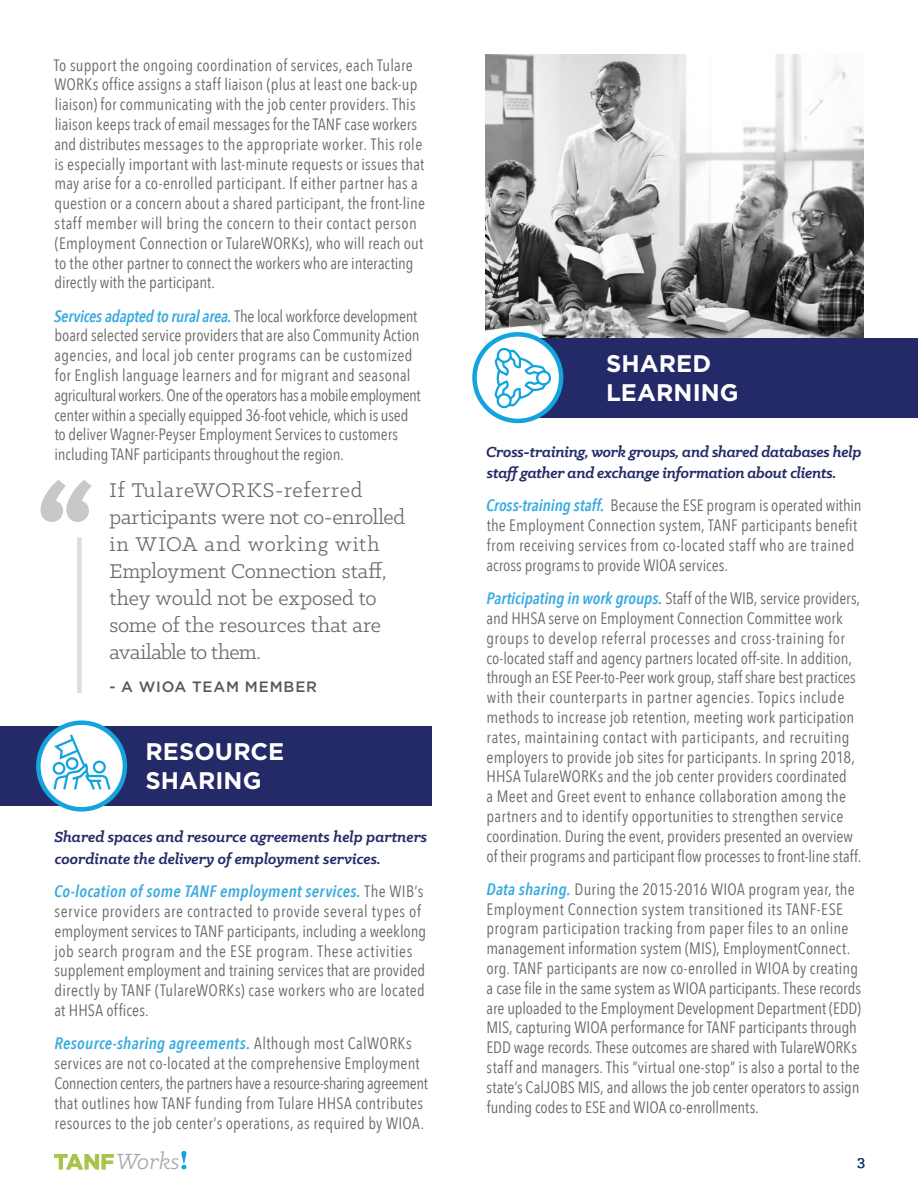
<style>
.page{position:relative;width:918px;height:1188px;background:#fff}
.page>*{position:absolute;margin:0;border:0;box-sizing:border-box;transform-origin:0 0}
.t1{font:italic 24.9px "Klinic Slab";color:#a6a8ab}
.t2{font:700 24px/28.5px "Gotham";letter-spacing:.005em;color:#fff}
.t3{font:22.5px/27px "Klinic Slab";letter-spacing:-.005em;color:#69696c}
.t4{font:16.5px/19.8px "Avenir Next Condensed";letter-spacing:.01em;color:#69696c}
.t5{font:italic 700 16.5px/21.6px "Klinic Slab";letter-spacing:-.015em;color:#232a67}
.t6{font:500 16.5px "Klinic Slab";color:#232a67}
.t7{font:500 15px "Gotham";letter-spacing:.06em;color:#57585a}
.s1{font-weight:600;font-style:italic;color:#38aae0}
</style>
<div class="page">
<svg style="left:54px;top:1154px;width:60px;height:16px"></svg>
<svg style="left:181px;top:1151px;width:5px;height:18px"></svg>
<img style="left:486px;top:54px;width:378px;height:294px">
<svg style="left:41px;top:480px;width:51px;height:42px"></svg>
<div style="left:77px;top:537px;width:5px;height:156px;background:#dcdddf"></div>
<div style="left:512px;top:338px;width:406px;height:79px;background:#232a67"></div>
<svg style="left:475px;top:334px;width:86px;height:87px"></svg>
<div style="left:472px;top:332px;width:91px;height:91px;border:4px solid #13a3dd;border-radius:50%"></div>
<svg style="left:494px;top:345px;width:58px;height:65px"></svg>
<div style="left:0;top:726px;width:432px;height:80px;background:#232a67"></div>
<svg style="left:38px;top:723px;width:87px;height:86px;background:#d4eef8"></svg>
<div style="left:36px;top:720px;width:91px;height:92px;border:4px solid #13a3dd;border-radius:50%"></div>
<svg style="left:51px;top:732px;width:61px;height:60px;background:#caeaf7"></svg>
<p class="t4" style="left:54px;top:54px;width:373px">To support the ongoing coordination of services, each Tulare WORKs office assigns a staff liaison (plus at least one back-up liaison) for communicating with the job center providers. This liaison keeps track of email messages for the TANF case workers and distributes messages to the appropriate worker. This role is especially important with last-minute requests or issues that may arise for a co-enrolled participant. If either partner has a question or a concern about a shared participant, the front-line staff member will bring the concern to their contact person (Employment Connection or TulareWORKs), who will reach out to the other partner to connect the workers who are interacting directly with the participant.</p>
<p class="t4" style="left:54px;top:305px;width:368px"><span class="s1">Services adapted to rural area.</span> The local workforce development board selected service providers that are also Community Action agencies, and local job center programs can be customized for English language learners and for migrant and seasonal agricultural workers. One of the operators has a mobile employment center within a specially equipped 36-foot vehicle, which is used to deliver Wagner-Peyser Employment Services to customers including TANF participants throughout the region.</p>
<p class="t3" style="left:109px;top:476px;width:297px">If TulareWORKS-referred participants were not co-enrolled in WIOA and working with<br>Employment Connection staff, they would not be exposed to some of the resources that are available to them.</p>
<p class="t7" style="left:109px;top:677px;width:209px">- A WIOA TEAM MEMBER</p>
<h2 class="t2" style="left:145px;top:738px;width:140px">RESOURCE<br>SHARING</h2>
<p class="t5" style="left:54px;top:826px;width:374px">Shared spaces and resource agreements help partners coordinate the delivery of employment services.</p>
<p class="t4" style="left:54px;top:881px;width:374px"><span class="s1">Co-location of some TANF employment services.</span> The WIB’s service providers are contracted to provide several types of employment services to TANF participants, including a weeklong job search program and the ESE program. These activities supplement employment and training services that are provided directly by TANF (TulareWORKs) case workers who are located at HHSA offices.</p>
<p class="t4" style="left:54px;top:1033px;width:375px"><span class="s1">Resource-sharing agreements.</span> Although most CalWORKs services are not co-located at the comprehensive Employment Connection centers, the partners have a resource-sharing agreement that outlines how TANF funding from Tulare HHSA contributes resources to the job center’s operations, as required by WIOA.</p>
<h1 class="t1" style="left:116px;top:1145px;width:65px">Works</h1>
<h2 class="t2" style="left:606px;top:349px;width:134px">SHARED<br>LEARNING</h2>
<p class="t5" style="left:486px;top:440px;width:377px">Cross-training, work groups, and shared databases help staff gather and exchange information about clients.</p>
<p class="t4" style="left:486px;top:495px;width:377px"><span class="s1">Cross-training staff.</span> Because the ESE program is operated within the Employment Connection system, TANF participants benefit from receiving services from co-located staff who are trained across programs to provide WIOA services.</p>
<p class="t4" style="left:486px;top:588px;width:376px"><span class="s1">Participating in work groups.</span> Staff of the WIB, service providers, and HHSA serve on Employment Connection Committee work groups to develop referral processes and cross-training for co-located staff and agency partners located off-site. In addition, through an ESE Peer-to-Peer work group, staff share best practices with their counterparts in partner agencies. Topics include methods to increase job retention, meeting work participation rates, maintaining contact with participants, and recruiting employers to provide job sites for participants. In spring 2018, HHSA TulareWORKs and the job center providers coordinated<br>a Meet and Greet event to enhance collaboration among the partners and to identify opportunities to strengthen service coordination. During the event, providers presented an overview of their programs and participant flow processes to front-line staff.</p>
<p class="t4" style="left:486px;top:878px;width:376px"><span class="s1">Data sharing.</span> During the 2015-2016 WIOA program year, the Employment Connection system transitioned its TANF-ESE program participation tracking from paper files to an online management information system (MIS), EmploymentConnect. org. TANF participants are now co-enrolled in WIOA by creating a case file in the same system as WIOA participants. These records are uploaded to the Employment Development Department (EDD)<br>MIS, capturing WIOA performance for TANF participants through EDD wage records. These outcomes are shared with TulareWORKs staff and managers. This “virtual one-stop” is also a portal to the state’s CalJOBS MIS, and allows the job center operators to assign funding codes to ESE and WIOA co-enrollments.</p>
<p class="t6" style="left:857px;top:1151px;width:10px">3</p>
</div>
